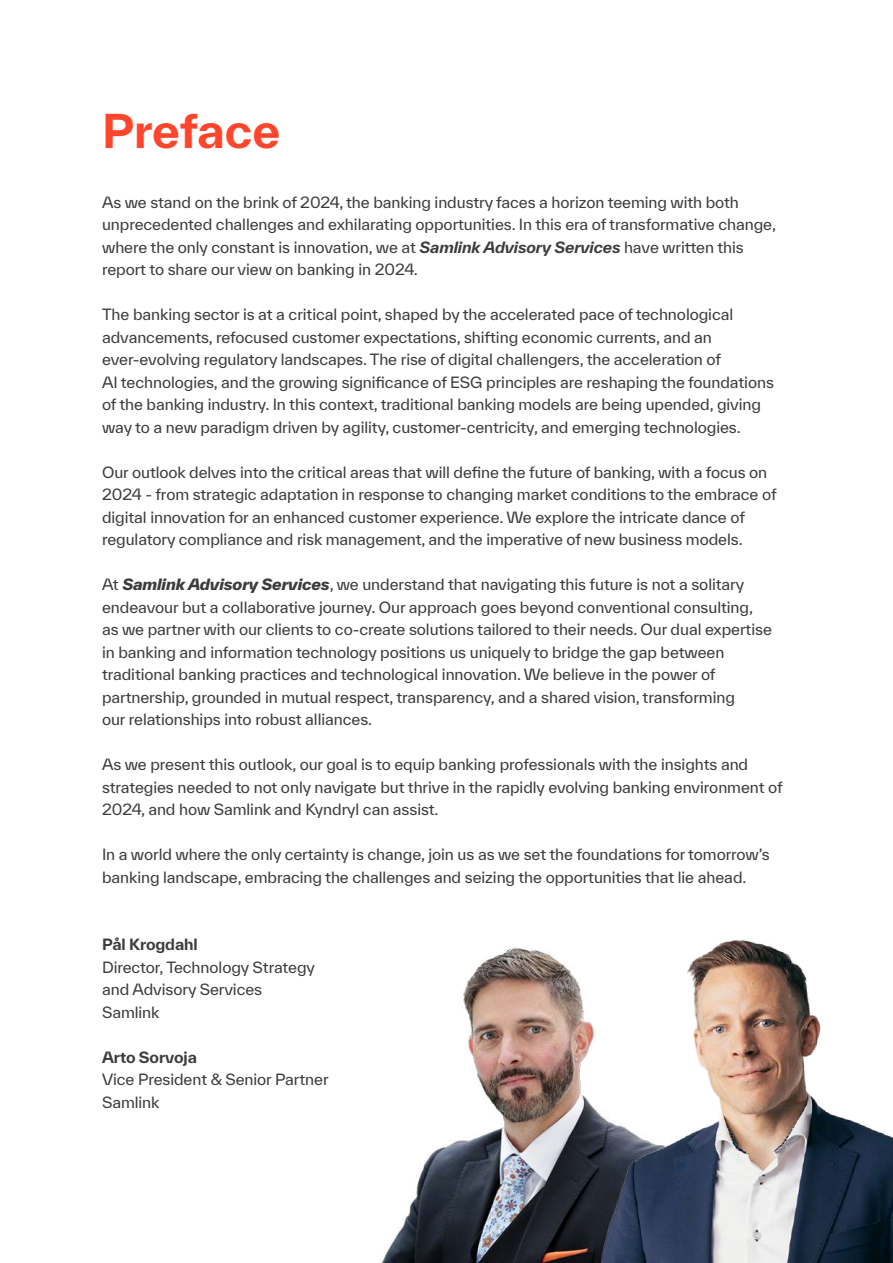
<style>
.page{position:relative;width:893px;height:1263px;background:#fff}
.page>*{position:absolute;margin:0;border:0;box-sizing:border-box;transform-origin:0 0}
.t1{font:700 45px "TWK Everett";letter-spacing:-.005em;color:#ff462d}
.t2{font:15px/22.5px "TWK Everett";letter-spacing:-.005em;color:#3d3c3c}
.t3{font:700 15px "TWK Everett";letter-spacing:-.005em;color:#3d3c3c}
.s1{font-weight:700;font-style:italic}
.s2{font-weight:800;font-style:italic}
</style>
<div class="page">
<img style="left:379px;top:947px;width:205px;height:316px">
<img style="left:584px;top:939px;width:309px;height:324px">
<h1 class="t1" style="left:102px;top:98px;width:180px">Preface</h1>
<p class="t2" style="left:102px;top:191px;width:675px">As we stand on the brink of 2024, the banking industry faces a horizon teeming with both unprecedented challenges and exhilarating opportunities. In this era of transformative change, where the only constant is innovation, we at <span class="s1">Samlink Advisory Services</span> have written this report to share our view on banking in 2024.</p>
<p class="t2" style="left:102px;top:303px;width:673px">The banking sector is at a critical point, shaped by the accelerated pace of technological advancements, refocused customer expectations, shifting economic currents, and an ever-evolving regulatory landscapes. The rise of digital challengers, the acceleration of<br>AI technologies, and the growing significance of ESG principles are reshaping the foundations of the banking industry. In this context, traditional banking models are being upended, giving way to a new paradigm driven by agility, customer-centricity, and emerging technologies.</p>
<p class="t2" style="left:102px;top:461px;width:676px">Our outlook delves into the critical areas that will define the future of banking, with a focus on 2024 - from strategic adaptation in response to changing market conditions to the embrace of digital innovation for an enhanced customer experience. We explore the intricate dance of regulatory compliance and risk management, and the imperative of new business models.</p>
<p class="t2" style="left:102px;top:573px;width:671px">At <span class="s2">Samlink Advisory Services</span>, we understand that navigating this future is not a solitary endeavour but a collaborative journey. Our approach goes beyond conventional consulting, as we partner with our clients to co-create solutions tailored to their needs. Our dual expertise in banking and information technology positions us uniquely to bridge the gap between traditional banking practices and technological innovation. We believe in the power of partnership, grounded in mutual respect, transparency, and a shared vision, transforming<br>our relationships into robust alliances.</p>
<p class="t2" style="left:102px;top:753px;width:682px">As we present this outlook, our goal is to equip banking professionals with the insights and strategies needed to not only navigate but thrive in the rapidly evolving banking environment of<br>2024, and how Samlink and Kyndryl can assist.</p>
<p class="t2" style="left:102px;top:843px;width:669px">In a world where the only certainty is change, join us as we set the foundations for tomorrow’s banking landscape, embracing the challenges and seizing the opportunities that lie ahead.</p>
<p class="t3" style="left:102px;top:934px;width:97px">Pål Krogdahl</p>
<p class="t2" style="left:102px;top:956px;width:214px">Director, Technology Strategy and Advisory Services<br>Samlink</p>
<p class="t3" style="left:102px;top:1046px;width:96px">Arto Sorvoja</p>
<p class="t2" style="left:102px;top:1068px;width:228px">Vice President &amp; Senior Partner<br>Samlink</p>
</div>
